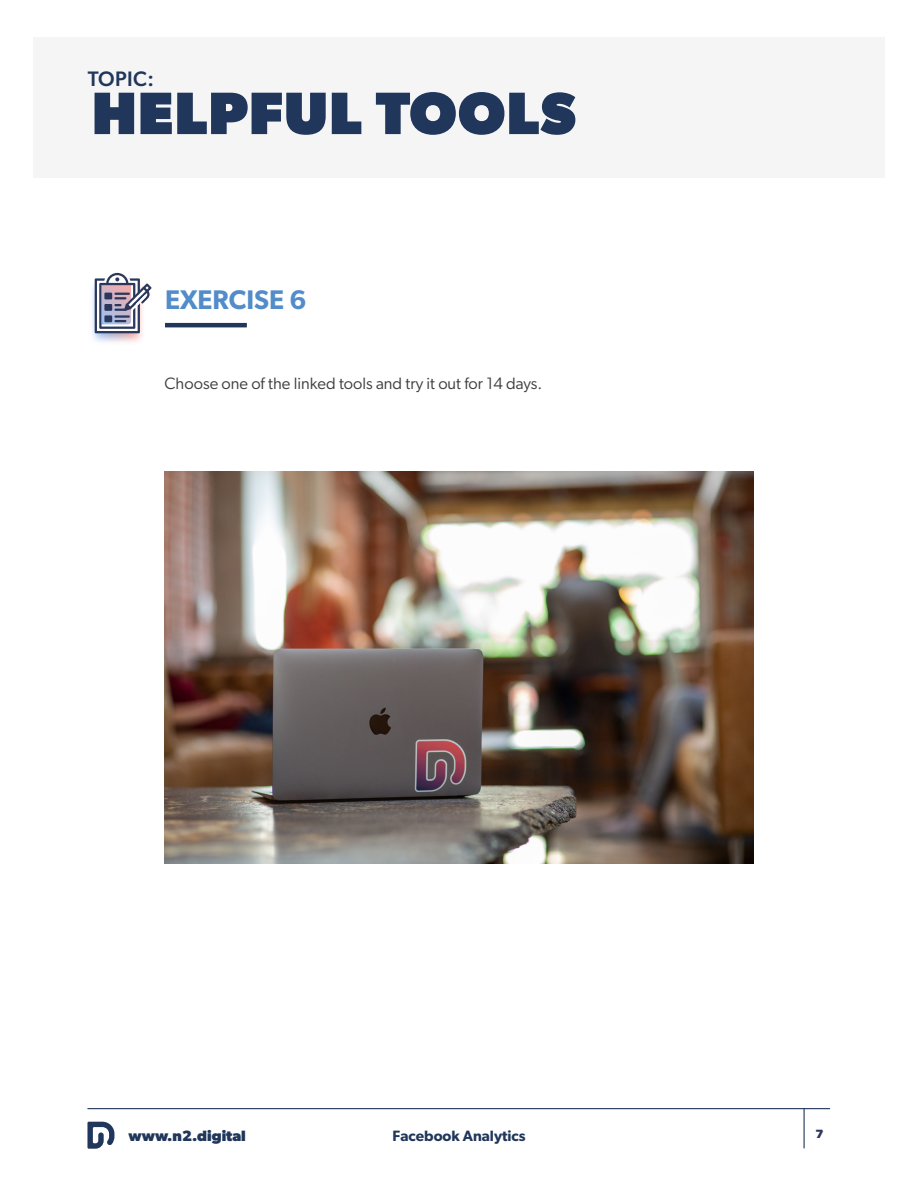
<style>
.page{position:relative;width:918px;height:1188px;background:#fff}
.page>*{position:absolute;margin:0;border:0;box-sizing:border-box;transform-origin:0 0}
.t1{font:800 60px "Gibson";letter-spacing:.02em;color:#20365a}
.Exercise{font:600 27px "Gibson";color:#528cc9}
.Topic{font:500 21px "Gibson";letter-spacing:.02em;color:#20365a}
.RBody{font:16.5px "Gibson";color:#3e3e3f}
.t2{font:600 15px "Gibson";color:#20365a}
.t3{font:700 15px "Gibson";color:#20365a}
.t4{font:700 12px "Gibson";color:#2c375b}
</style>
<div class="page">
<hr style="left:87px;top:1108px;width:743px;height:1px;background:#20365a">
<svg style="left:87px;top:1122px;width:27px;height:27px"></svg>
<hr style="left:804px;top:1108px;width:1px;height:40px;background:#20365a">
<div style="left:33px;top:37px;width:852px;height:141px;background:#f5f5f6"></div>
<hr style="left:165px;top:323px;width:82px;height:4px;background:#20365a">
<img style="left:91px;top:272px;width:51px;height:71px">
<svg style="left:95px;top:273px;width:56px;height:60px"></svg>
<img style="left:165px;top:472px;width:588px;height:392px">
<p class="Topic" style="left:88px;top:66px;width:68px">TOPIC:</p>
<p class="t1" style="left:92px;top:78px;width:485px">HELPFUL TOOLS</p>
<p class="Exercise" style="left:165px;top:284px;width:143px">EXERCISE 6</p>
<p class="RBody" style="left:165px;top:373px;width:379px">Choose one of the linked tools and try it out for 14 days.</p>
<p class="t3" style="left:129px;top:1127px;width:119px">www.n2.digital</p>
<p class="t2" style="left:392px;top:1127px;width:135px">Facebook Analytics</p>
<p class="t4" style="left:816px;top:1126px;width:9px">7</p>
</div>
